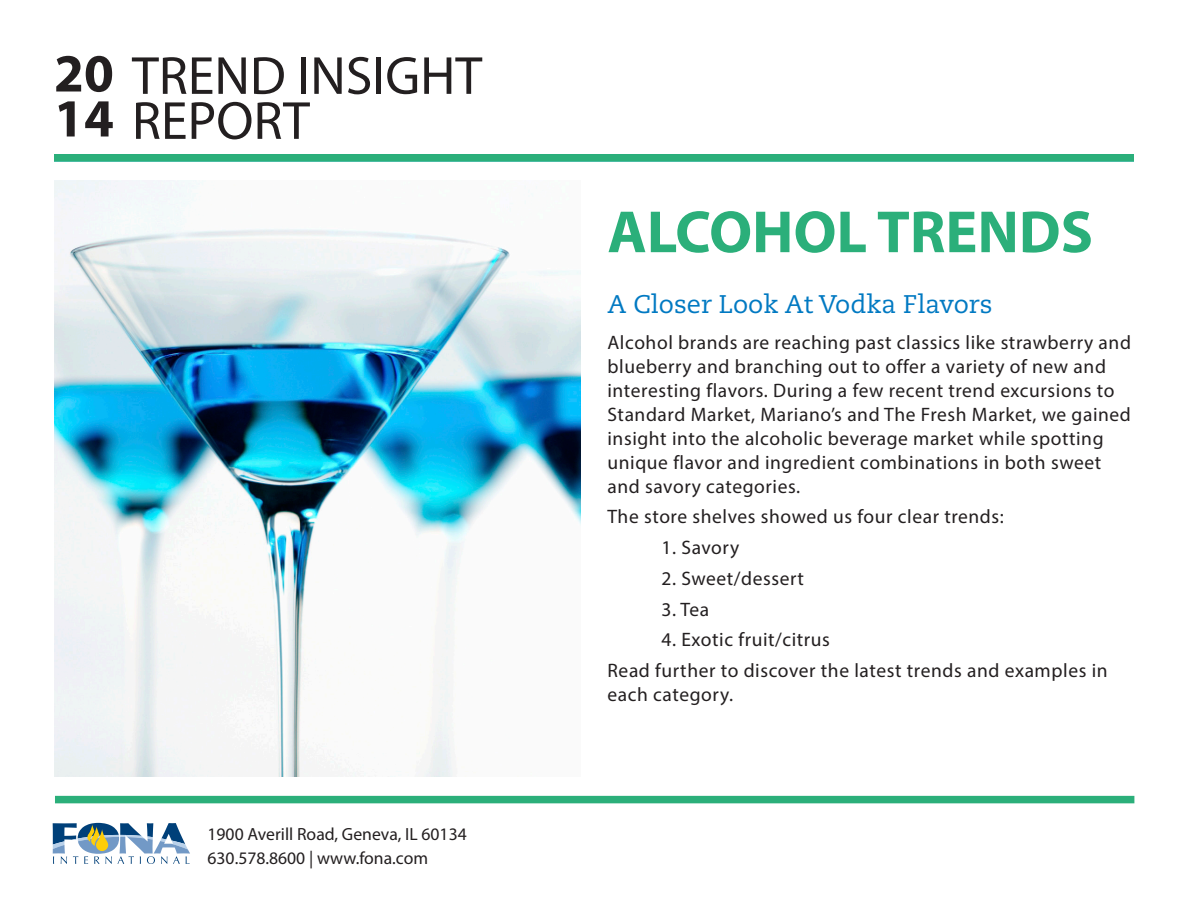
<style>
.page{position:relative;width:1188px;height:918px;background:#fff}
.page>*{position:absolute;margin:0;border:0;box-sizing:border-box;transform-origin:0 0}
.t1{font:700 60px "Myriad Pro";color:#2baf7a}
.t2{font:54px "Myriad Pro";color:#231f20}
.Heading_Year{font:700 54px "Myriad Pro";color:#231f20}
.Body{font:25.5px "Caecilia LT Std";color:#0079c2}
.Body-2{font:19.5px/24px "Myriad Pro";letter-spacing:.03em;color:#231f20}
.t3{font:17.7px "Myriad Pro";color:#231f20}
</style>
<div class="page">
<svg style="left:53px;top:823px;width:137px;height:41px"></svg>
<div style="left:55px;top:796px;width:1079px;height:7px;background:#2baf7a"></div>
<div style="left:54px;top:154px;width:1080px;height:8px;background:#2baf7a"></div>
<img style="left:54px;top:180px;width:526px;height:597px">
<p class="Heading_Year" style="left:54px;top:38px;width:61px">20</p>
<p class="Heading_Year" style="left:54px;top:83px;width:61px">14</p>
<p class="t2" style="left:132px;top:42px;width:352px">TREND INSIGHT</p>
<p class="t2" style="left:132px;top:87px;width:179px">REPORT</p>
<p class="t3" style="left:208px;top:823px;width:261px">1900 Averill Road, Geneva, IL 60134</p>
<p class="t3" style="left:208px;top:847px;width:222px">630.578.8600 | www.fona.com</p>
<p class="t1" style="left:608px;top:193px;width:487px">ALCOHOL TRENDS</p>
<p class="Body" style="left:608px;top:290px;width:386px">A Closer Look At Vodka Flavors</p>
<p class="Body-2" style="left:608px;top:330px;width:525px">Alcohol brands are reaching past classics like strawberry and blueberry and branching out to offer a variety of new and interesting flavors. During a few recent trend excursions to Standard Market, Mariano’s and The Fresh Market, we gained insight into the alcoholic beverage market while spotting unique flavor and ingredient combinations in both sweet and savory categories.</p>
<p class="Body-2" style="left:608px;top:505px;width:398px">The store shelves showed us four clear trends:</p>
<p class="Body-2" style="left:661px;top:535px;width:79px">1. Savory</p>
<p class="Body-2" style="left:661px;top:566px;width:144px">2. Sweet/dessert</p>
<p class="Body-2" style="left:661px;top:597px;width:49px">3. Tea</p>
<p class="Body-2" style="left:661px;top:628px;width:170px">4. Exotic fruit/citrus</p>
<p class="Body-2" style="left:608px;top:658px;width:502px">Read further to discover the latest trends and examples in each category.</p>
</div>
